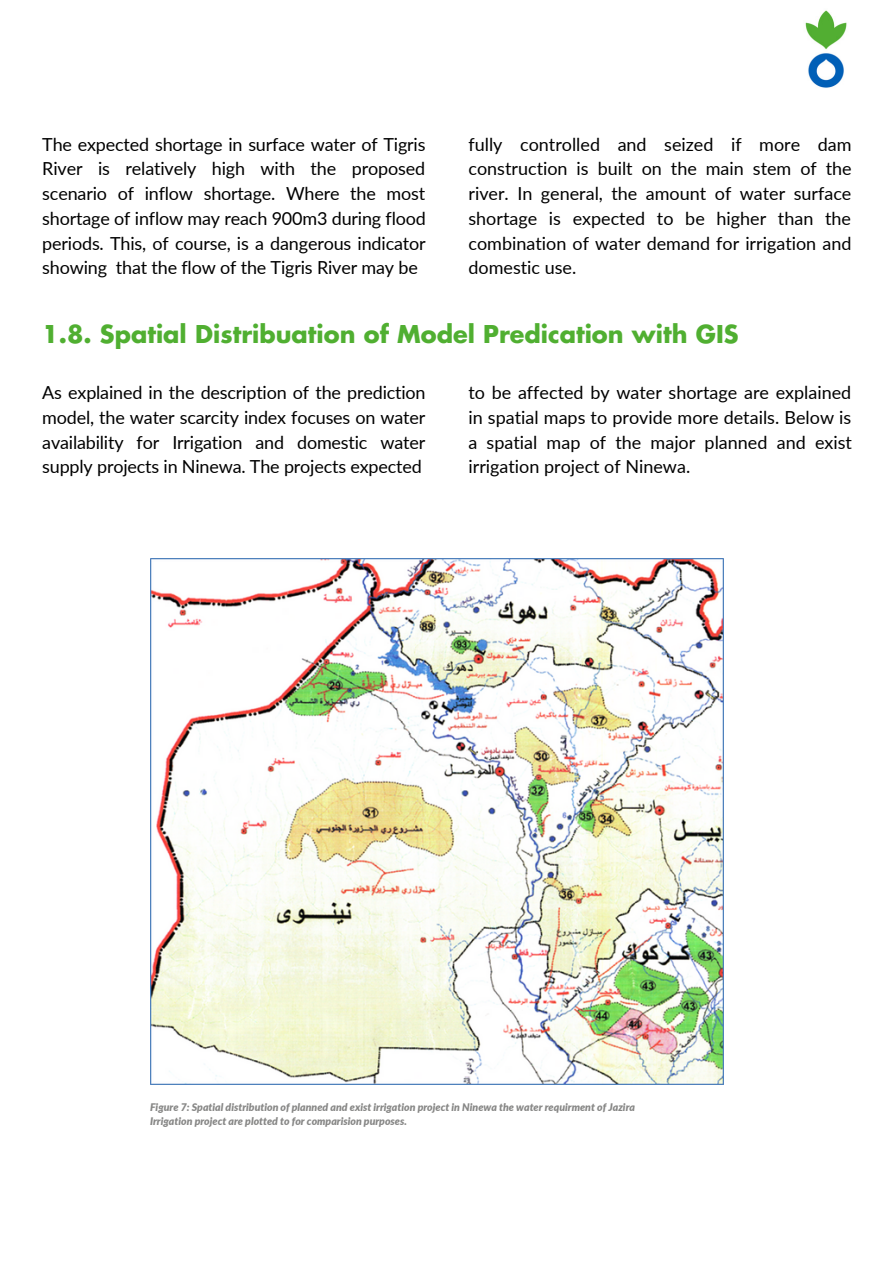
<style>
.page{position:relative;width:893px;height:1264px;background:#fff}
.page>*{position:absolute;margin:0;border:0;box-sizing:border-box;transform-origin:0 0}
.t1{font:700 24px "Futura LT Pro";color:#50af31}
.t2{font:18px/24.8px "Lato";letter-spacing:-.005em;color:#000;text-align:justify}
.t3{font:italic 900 10.5px/14px "Lato";color:#878786}
</style>
<div class="page">
<img style="left:805px;top:10px;width:42px;height:78px">
<img style="left:150px;top:558px;width:573px;height:526px">
<p class="t2" style="left:42px;top:131px;width:385px">The expected shortage in surface water of Tigris River is relatively high with the proposed scenario of inflow shortage. Where the most shortage of inflow may reach 900m3 during flood periods. This, of course, is a dangerous indicator showing that the flow of the Tigris River may be</p>
<p class="t2" style="left:468px;top:131px;width:385px">fully controlled and seized if more dam construction is built on the main stem of the river. In general, the amount of water surface shortage is expected to be higher than the combination of water demand for irrigation and domestic use.</p>
<h1 class="t1" style="left:42px;top:323px;width:697px">1.8. Spatial Distribuation of Model Predication with GIS</h1>
<p class="t2" style="left:42px;top:380px;width:385px">As explained in the description of the prediction model, the water scarcity index focuses on water availability for Irrigation and domestic water supply projects in Ninewa. The projects expected</p>
<p class="t2" style="left:468px;top:380px;width:385px">to be affected by water shortage are explained in spatial maps to provide more details. Below is a spatial map of the major planned and exist irrigation project of Ninewa.</p>
<p class="t3" style="left:150px;top:1099px;width:486px">Figure 7: Spatial distribution of planned and exist irrigation project in Ninewa the water requirment of Jazira<br>Irrigation project are plotted to for comparision purposes.</p>
</div>
